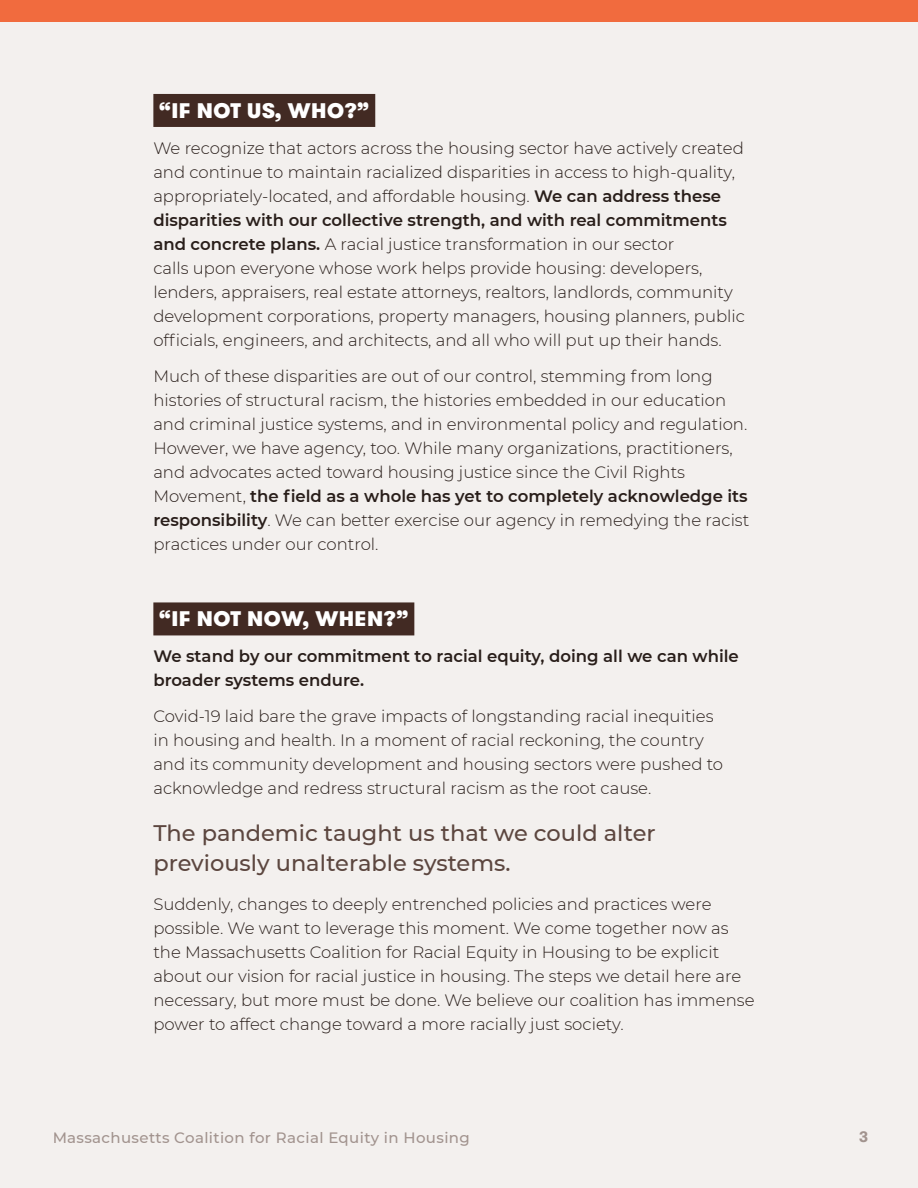
<style>
.page{position:relative;width:918px;height:1188px;background:#f3f0ee}
.page>*{position:absolute;margin:0;border:0;box-sizing:border-box;transform-origin:0 0}
.t1{font:500 22.5px/30px "Montserrat";color:#5c463f}
.FC_Title{font:900 21px "GT Walsheim";letter-spacing:.025em;color:#fff}
.P4{font:300 16.5px/24px "Montserrat";color:#291e1a}
.P4-2{font:600 16.5px/24px "Montserrat";color:#291e1a}
.t2{font:500 15px "Montserrat";letter-spacing:.025em;color:#6b554e}
.t3{font:700 15px "GT Walsheim";color:#6b554e}
.s1{font-weight:600}
</style>
<div class="page">
<div style="left:0;top:0;width:918px;height:22px;background:#f16b3e"></div>
<div style="left:153px;top:94px;width:222px;height:33px;background:#422a23"></div>
<div style="left:153px;top:602px;width:261px;height:33px;background:#422a23"></div>
<p class="FC_Title" style="left:159px;top:97px;width:212px">“IF NOT US, WHO?”</p>
<p class="P4" style="left:153px;top:136px;width:593px">We recognize that actors across the housing sector have actively created and continue to maintain racialized disparities in access to high-quality, appropriately-located, and affordable housing. <span class="s1">We can address these disparities with our collective strength, and with real commitments and concrete plans.</span> A racial justice transformation in our sector<br>calls upon everyone whose work helps provide housing: developers, lenders, appraisers, real estate attorneys, realtors, landlords, community development corporations, property managers, housing planners, public officials, engineers, and architects, and all who will put up their hands.</p>
<p class="P4" style="left:153px;top:364px;width:598px">Much of these disparities are out of our control, stemming from long histories of structural racism, the histories embedded in our education and criminal justice systems, and in environmental policy and regulation.<br>However, we have agency, too. While many organizations, practitioners, and advocates acted toward housing justice since the Civil Rights Movement, <span class="s1">the field as a whole has yet to completely acknowledge its responsibility</span>. We can better exercise our agency in remedying the racist practices under our control.</p>
<p class="FC_Title" style="left:159px;top:605px;width:251px">“IF NOT NOW, WHEN?”</p>
<p class="P4-2" style="left:153px;top:644px;width:587px">We stand by our commitment to racial equity, doing all we can while broader systems endure.</p>
<p class="P4" style="left:153px;top:704px;width:571px">Covid-19 laid bare the grave impacts of longstanding racial inequities in housing and health. In a moment of racial reckoning, the country and its community development and housing sectors were pushed to acknowledge and redress structural racism as the root cause.</p>
<p class="t1" style="left:153px;top:817px;width:504px">The pandemic taught us that we could alter previously unalterable systems.</p>
<p class="P4" style="left:153px;top:892px;width:603px">Suddenly, changes to deeply entrenched policies and practices were possible. We want to leverage this moment. We come together now as the Massachusetts Coalition for Racial Equity in Housing to be explicit about our vision for racial justice in housing. The steps we detail here are necessary, but more must be done. We believe our coalition has immense power to affect change toward a more racially just society.</p>
<p class="t2" style="left:52px;top:1127px;width:419px">Massachusetts Coalition for Racial Equity in Housing</p>
<p class="t3" style="left:859px;top:1129px;width:11px">3</p>
</div>
